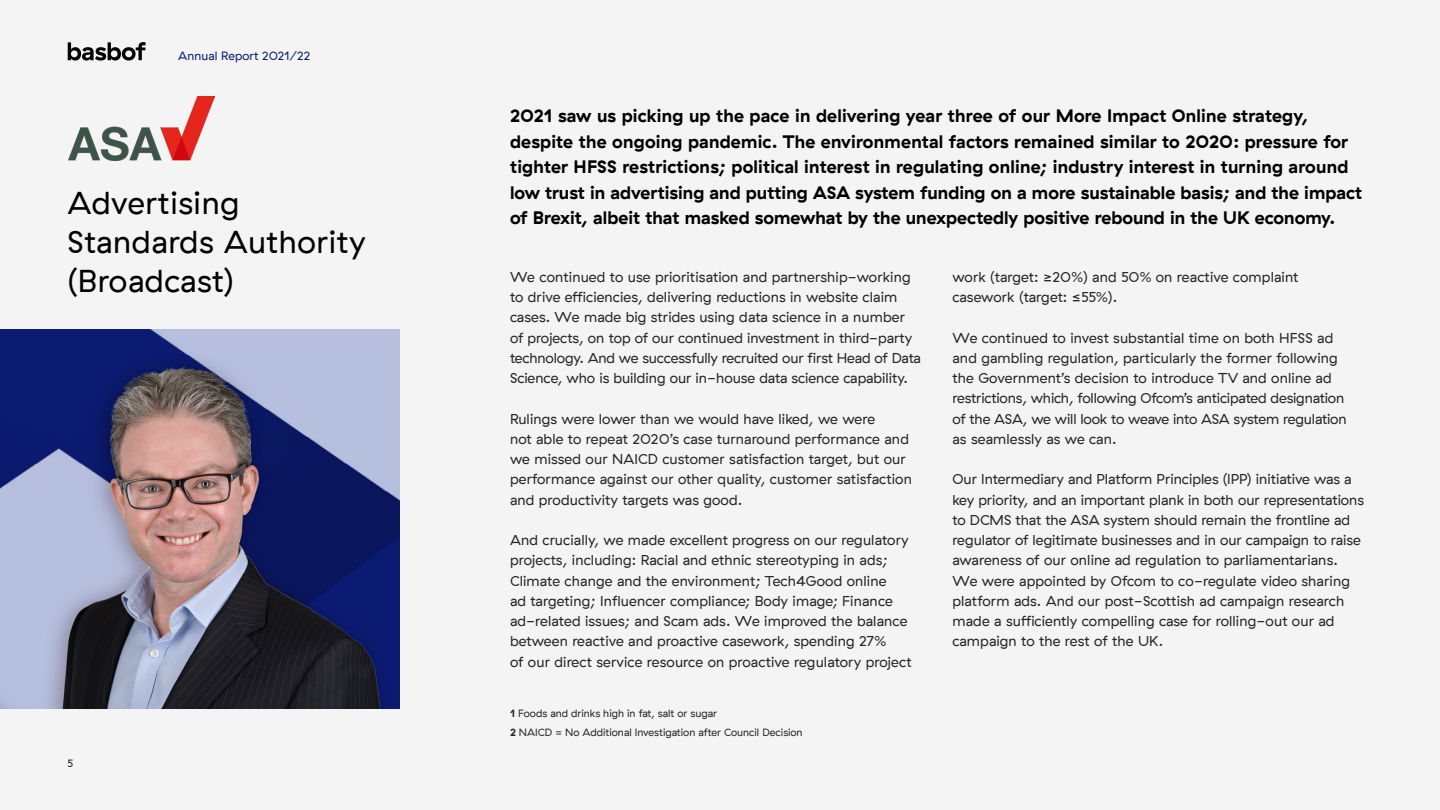
<style>
.page{position:relative;width:1440px;height:810px;background:#f3f4f3}
.page>*{position:absolute;margin:0;border:0;box-sizing:border-box;transform-origin:0 0}
.t1{font:31.5px/39px "GT Haptik";letter-spacing:.02em;color:#000}
.t2{font:700 18px/25.5px "GT Haptik";letter-spacing:.005em;color:#000}
.t3{font:14.25px/20.2px "GT Haptik";letter-spacing:.01em;color:#262626}
.t4{font:12px "GT Haptik";letter-spacing:.01em;color:#0b1b73}
.t5{font:10.5px/19.5px "GT Haptik";color:#262626}
.t6{font:10.5px "GT Haptik";color:#002007}
.s1{font-weight:700}
</style>
<div class="page">
<img style="left:69px;top:96px;width:146px;height:64px">
<img style="left:0;top:329px;width:399px;height:380px">
<svg style="left:68px;top:42px;width:78px;height:19px"></svg>
<p class="t4" style="left:178px;top:49px;width:134px">Annual Report 2021/22</p>
<h1 class="t1" style="left:68px;top:184px;width:300px">Advertising<br>Standards Authority (Broadcast)</h1>
<p class="t6" style="left:68px;top:758px;width:7px">5</p>
<p class="t2" style="left:510px;top:103px;width:854px">2021 saw us picking up the pace in delivering year three of our More Impact Online strategy, despite the ongoing pandemic. The environmental factors remained similar to 2020: pressure for tighter HFSS restrictions; political interest in regulating online; industry interest in turning around low trust in advertising and putting ASA system funding on a more sustainable basis; and the impact of Brexit, albeit that masked somewhat by the unexpectedly positive rebound in the UK economy.</p>
<p class="t3" style="left:510px;top:267px;width:412px">We continued to use prioritisation and partnership-working to drive efficiencies, delivering reductions in website claim cases. We made big strides using data science in a number of projects, on top of our continued investment in third-party technology. And we successfully recruited our first Head of Data Science, who is building our in-house data science capability.</p>
<p class="t3" style="left:510px;top:409px;width:403px">Rulings were lower than we would have liked, we were<br>not able to repeat 2020’s case turnaround performance and we missed our NAICD customer satisfaction target, but our performance against our other quality, customer satisfaction and productivity targets was good.</p>
<p class="t3" style="left:510px;top:530px;width:403px">And crucially, we made excellent progress on our regulatory projects, including: Racial and ethnic stereotyping in ads; Climate change and the environment; Tech4Good online<br>ad targeting; Influencer compliance; Body image; Finance ad-related issues; and Scam ads. We improved the balance between reactive and proactive casework, spending 27%<br>of our direct service resource on proactive regulatory project</p>
<p class="t5" style="left:510px;top:704px;width:294px"><span class="s1">1</span> Foods and drinks high in fat, salt or sugar<br><span class="s1">2</span> NAICD = No Additional Investigation after Council Decision</p>
<p class="t3" style="left:953px;top:267px;width:347px">work (target: ≥20%) and 50% on reactive complaint casework (target: ≤55%).</p>
<p class="t3" style="left:953px;top:328px;width:396px">We continued to invest substantial time on both HFSS ad and gambling regulation, particularly the former following the Government’s decision to introduce TV and online ad restrictions, which, following Ofcom’s anticipated designation of the ASA, we will look to weave into ASA system regulation as seamlessly as we can.</p>
<p class="t3" style="left:953px;top:470px;width:413px">Our Intermediary and Platform Principles (IPP) initiative was a key priority, and an important plank in both our representations to DCMS that the ASA system should remain the frontline ad regulator of legitimate businesses and in our campaign to raise awareness of our online ad regulation to parliamentarians.<br>We were appointed by Ofcom to co-regulate video sharing platform ads. And our post-Scottish ad campaign research made a sufficiently compelling case for rolling-out our ad campaign to the rest of the UK.</p>
</div>
